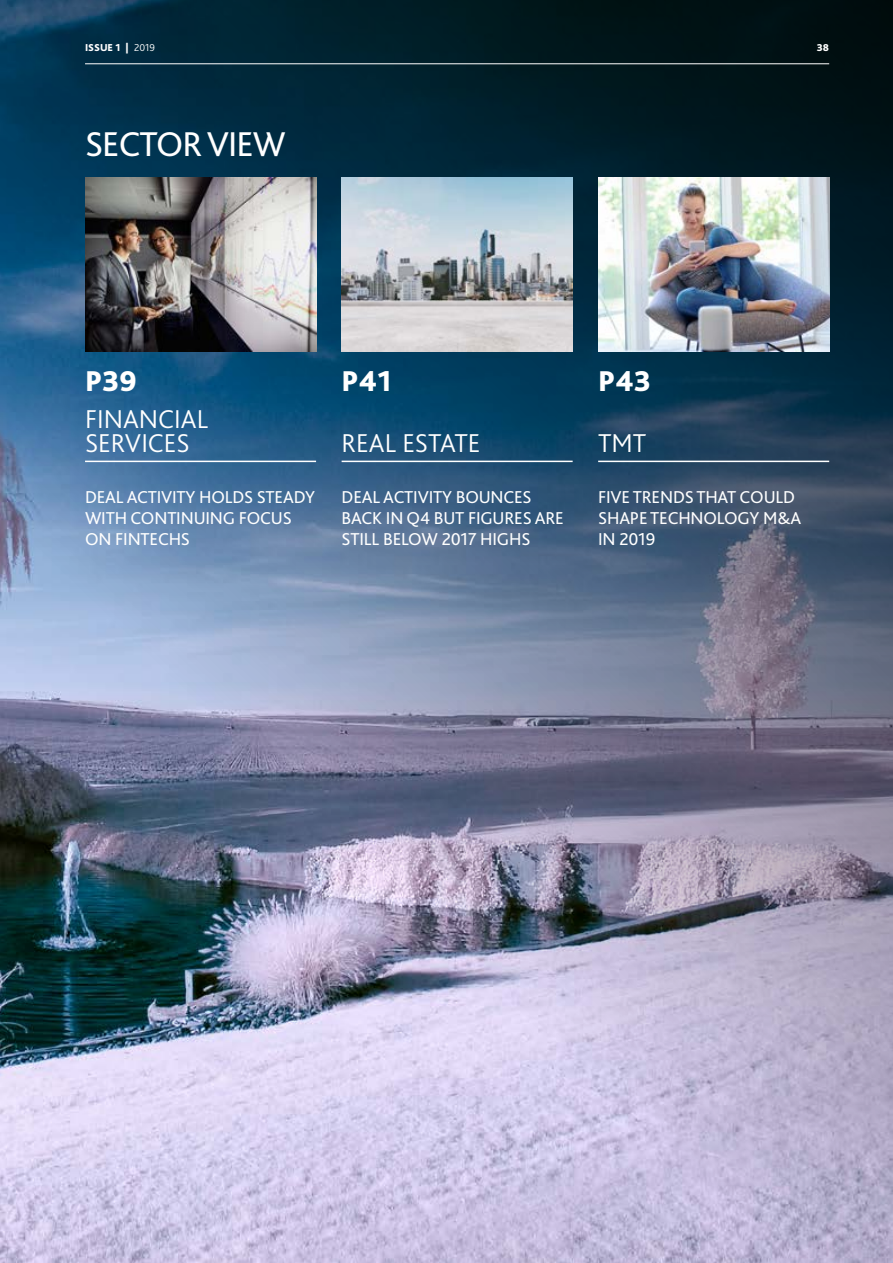
<style>
.page{position:relative;width:893px;height:1263px;background:#fff}
.page>*{position:absolute;margin:0;border:0;box-sizing:border-box;transform-origin:0 0}
.t1{font:36px "Bliss Pro";letter-spacing:-.025em;color:#fff}
.t2{font:800 30px "Bliss Pro";color:#fff}
.t3{font:300 27px/24px "Bliss Pro";color:#fff}
.t4{font:18px/21px "Bliss Pro";letter-spacing:-.01em;color:#fff}
.t5{font:800 10.5px "Bliss Pro";color:#fff}
.s1{font-weight:300}
</style>
<div class="page">
<img style="left:0;top:0;width:893px;height:1263px">
<hr style="left:85px;top:461px;width:231px;height:1px;background:#fff">
<img style="left:85px;top:177px;width:231px;height:174px">
<img style="left:342px;top:177px;width:231px;height:174px">
<img style="left:598px;top:177px;width:231px;height:174px">
<hr style="left:342px;top:461px;width:231px;height:1px;background:#fff">
<hr style="left:598px;top:461px;width:231px;height:1px;background:#fff">
<hr style="left:85px;top:63px;width:744px;height:1px;background:#fff">
<p class="t5" style="left:85px;top:40px;width:71px">ISSUE 1 | <span class="s1">2019</span></p>
<p class="t5" style="left:817px;top:40px;width:14px">38</p>
<h1 class="t1" style="left:85px;top:122px;width:202px">SECTOR VIEW</h1>
<h2 class="t2" style="left:85px;top:362px;width:53px">P39</h2>
<h3 class="t3" style="left:85px;top:406px;width:125px">FINANCIAL<br>SERVICES</h3>
<p class="t4" style="left:85px;top:486px;width:231px">DEAL ACTIVITY HOLDS STEADY<br>WITH CONTINUING FOCUS<br>ON FINTECHS</p>
<h2 class="t2" style="left:342px;top:362px;width:51px">P41</h2>
<h2 class="t2" style="left:598px;top:362px;width:55px">P43</h2>
<h3 class="t3" style="left:342px;top:430px;width:140px">REAL ESTATE</h3>
<h3 class="t3" style="left:598px;top:430px;width:50px">TMT</h3>
<p class="t4" style="left:342px;top:486px;width:224px">DEAL ACTIVITY BOUNCES<br>BACK IN Q4 BUT FIGURES ARE<br>STILL BELOW 2017 HIGHS</p>
<p class="t4" style="left:598px;top:486px;width:205px">FIVE TRENDS THAT COULD<br>SHAPE TECHNOLOGY M&amp;A<br>IN 2019</p>
</div>
